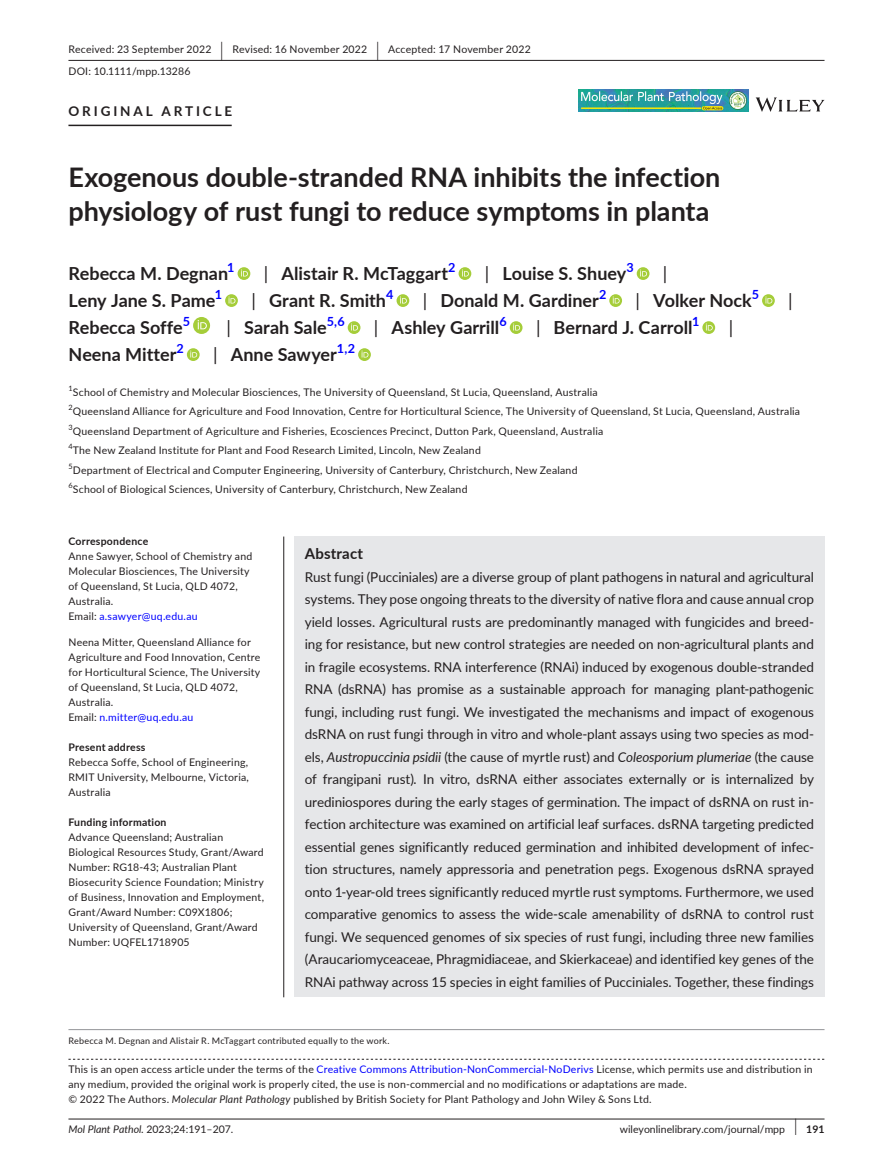
<style>
.page{position:relative;width:893px;height:1174px;background:#fff}
.page>*{position:absolute;margin:0;border:0;box-sizing:border-box;transform-origin:0 0}
.t1{font:700 27px/34.5px "Lato";color:#231f20}
.t2{font:700 18px "Lato";color:#231f20}
.t3{font:18px "Lato";color:#231f20}
.t4{font:700 15px "Lato";letter-spacing:.015em;color:#231f20}
.t5{font:13.5px/22.5px "Lato";letter-spacing:-.005em;color:#231f20;text-align:justify}
.t6{font:700 13.5px "Lato";letter-spacing:.215em;color:#231f20}
.t7{font:700 12.6px "Lato";color:#00f}
.t8{font:10.5px/15px "Lato";letter-spacing:.02em;color:#231f20}
.t9{font:10.5px "Lato";color:#231f20}
.t10{font:700 10.5px "Lato";letter-spacing:.02em;color:#231f20}
.t11{font:9px "Lato";letter-spacing:.025em;color:#231f20}
.t12{font:7.35px "Lato";color:#231f20}
.s1{font-size:19.65px}
.s2{font-weight:400}
.s3{color:#00f}
.s4{font-style:italic}
.s5{font-size:17.4px}
.s6{font-weight:700}
</style>
<div class="page">
<hr style="left:68px;top:1118px;width:756px;height:1px;background:#231f20">
<svg style="left:756px;top:97px;width:68px;height:15px"></svg>
<img style="left:578px;top:90px;width:170px;height:22px">
<hr style="left:68px;top:60px;width:756px;height:1px;background:#231f20">
<hr style="left:68px;top:125px;width:164px;height:1px;background:#231f20">
<svg style="left:238px;top:267px;width:12px;height:13px"></svg>
<svg style="left:241px;top:269px;width:7px;height:7px"></svg>
<svg style="left:459px;top:267px;width:12px;height:13px"></svg>
<svg style="left:462px;top:269px;width:7px;height:7px"></svg>
<svg style="left:637px;top:267px;width:12px;height:13px"></svg>
<svg style="left:640px;top:269px;width:7px;height:7px"></svg>
<svg style="left:225px;top:294px;width:13px;height:13px"></svg>
<svg style="left:229px;top:296px;width:6px;height:7px"></svg>
<svg style="left:397px;top:294px;width:12px;height:13px"></svg>
<svg style="left:400px;top:296px;width:7px;height:7px"></svg>
<svg style="left:609px;top:294px;width:13px;height:13px"></svg>
<svg style="left:613px;top:296px;width:7px;height:7px"></svg>
<svg style="left:762px;top:294px;width:13px;height:13px"></svg>
<svg style="left:765px;top:296px;width:7px;height:7px"></svg>
<svg style="left:193px;top:317px;width:17px;height:17px"></svg>
<svg style="left:198px;top:320px;width:9px;height:9px"></svg>
<svg style="left:348px;top:321px;width:12px;height:13px"></svg>
<svg style="left:351px;top:323px;width:7px;height:7px"></svg>
<svg style="left:510px;top:321px;width:12px;height:13px"></svg>
<svg style="left:513px;top:323px;width:7px;height:7px"></svg>
<svg style="left:702px;top:321px;width:13px;height:13px"></svg>
<svg style="left:706px;top:323px;width:7px;height:7px"></svg>
<svg style="left:187px;top:348px;width:13px;height:13px"></svg>
<svg style="left:190px;top:350px;width:7px;height:7px"></svg>
<svg style="left:358px;top:348px;width:13px;height:13px"></svg>
<svg style="left:362px;top:350px;width:6px;height:7px"></svg>
<svg style="left:68px;top:1058px;width:756px;height:1px"></svg>
<hr style="left:68px;top:1029px;width:756px;height:1px;background:#939598">
<div style="left:294px;top:536px;width:530px;height:461px;background:#e6e7e9"></div>
<hr style="left:283px;top:536px;width:1px;height:461px;background:#231f20">
<p class="t8" style="left:68px;top:38px;width:464px;line-height:21.8px">Received: 23 September 2022 <span class="s1">|</span> Revised: 16 November 2022 <span class="s1">|</span> Accepted: 17 November 2022<br>DOI: 10.1111/mpp.13286</p>
<p class="t6" style="left:68px;top:101px;width:165px">ORIGINAL ARTICLE</p>
<h1 class="t1" style="left:68px;top:159px;width:653px">Exogenous double-stranded RNA inhibits the infection physiology of rust fungi to reduce symptoms in planta</h1>
<h2 class="t2" style="left:68px;top:260px;width:161px">Rebecca M. Degnan</h2>
<p class="t7" style="left:227px;top:258px;width:9px">1</p>
<h2 class="t2" style="left:264px;top:260px;width:186px"><span class="s2">|</span> Alistair R. McTaggart</h2>
<p class="t7" style="left:448px;top:258px;width:9px">2</p>
<h2 class="t2" style="left:485px;top:260px;width:143px"><span class="s2">|</span> Louise S. Shuey</h2>
<p class="t7" style="left:626px;top:258px;width:9px">3</p>
<h2 class="t3" style="left:663px;top:260px;width:6px">|</h2>
<h2 class="t2" style="left:68px;top:287px;width:149px">Leny Jane S. Pame</h2>
<p class="t7" style="left:215px;top:285px;width:9px">1</p>
<h2 class="t2" style="left:251px;top:287px;width:136px"><span class="s2">|</span> Grant R. Smith</h2>
<p class="t7" style="left:386px;top:285px;width:9px">4</p>
<h2 class="t2" style="left:423px;top:287px;width:178px"><span class="s2">|</span> Donald M. Gardiner</h2>
<p class="t7" style="left:599px;top:285px;width:9px">2</p>
<h2 class="t2" style="left:636px;top:287px;width:118px"><span class="s2">|</span> Volker Nock</h2>
<p class="t7" style="left:752px;top:285px;width:9px">5</p>
<h2 class="t3" style="left:788px;top:287px;width:6px">|</h2>
<h2 class="t2" style="left:68px;top:314px;width:116px">Rebecca Soffe</h2>
<p class="t7" style="left:183px;top:312px;width:9px">5</p>
<h2 class="t2" style="left:227px;top:314px;width:102px"><span class="s2">|</span> Sarah Sale</h2>
<p class="t7" style="left:327px;top:312px;width:19px">5,6</p>
<h2 class="t2" style="left:374px;top:314px;width:127px"><span class="s2">|</span> Ashley Garrill</h2>
<p class="t7" style="left:499px;top:312px;width:9px">6</p>
<h2 class="t2" style="left:536px;top:314px;width:158px"><span class="s2">|</span> Bernard J. Carroll</h2>
<p class="t7" style="left:692px;top:312px;width:9px">1</p>
<h2 class="t3" style="left:729px;top:314px;width:6px">|</h2>
<h2 class="t2" style="left:68px;top:341px;width:110px">Neena Mitter</h2>
<p class="t7" style="left:177px;top:339px;width:9px">2</p>
<h2 class="t2" style="left:213px;top:341px;width:125px"><span class="s2">|</span> Anne Sawyer</h2>
<p class="t7" style="left:337px;top:339px;width:20px">1,2</p>
<p class="t12" style="left:68px;top:383px;width:6px">1</p>
<p class="t8" style="left:68px;top:381px;width:733px;line-height:19.5px;text-indent:4px">School of Chemistry and Molecular Biosciences, The University of Queensland, St Lucia, Queensland, Australia<br><sup>2</sup>Queensland Alliance for Agriculture and Food Innovation, Centre for Horticultural Science, The University of Queensland, St Lucia, Queensland, Australia <sup>3</sup>Queensland Department of Agriculture and Fisheries, Ecosciences Precinct, Dutton Park, Queensland, Australia<br><sup>4</sup>The New Zealand Institute for Plant and Food Research Limited, Lincoln, New Zealand<br><sup>5</sup>Department of Electrical and Computer Engineering, University of Canterbury, Christchurch, New Zealand<br><sup>6</sup>School of Biological Sciences, University of Canterbury, Christchurch, New Zealand</p>
<p class="t10" style="left:68px;top:533px;width:81px">Correspondence</p>
<p class="t8" style="left:68px;top:548px;width:185px">Anne Sawyer, School of Chemistry and<br>Molecular Biosciences, The University of Queensland, St Lucia, QLD 4072,<br>Australia.<br>Email: <span class="s3">a.sawyer@uq.edu.au</span></p>
<p class="t8" style="left:68px;top:634px;width:193px">Neena Mitter, Queensland Alliance for Agriculture and Food Innovation, Centre for Horticultural Science, The University of Queensland, St Lucia, QLD 4072, Australia.<br>Email: <span class="s3">n.mitter@uq.edu.au</span></p>
<p class="t10" style="left:68px;top:739px;width:78px">Present address</p>
<p class="t8" style="left:68px;top:754px;width:182px;text-align:justify">Rebecca Soffe, School of Engineering, RMIT University, Melbourne, Victoria, Australia</p>
<p class="t10" style="left:68px;top:814px;width:100px">Funding information</p>
<p class="t8" style="left:68px;top:829px;width:197px">Advance Queensland; Australian Biological Resources Study, Grant/Award Number: RG18-43; Australian Plant Biosecurity Science Foundation; Ministry of Business, Innovation and Employment, Grant/Award Number: C09X1806; University of Queensland, Grant/Award Number: UQFEL1718905</p>
<h3 class="t4" style="left:305px;top:542px;width:60px">Abstract</h3>
<p class="t5" style="left:305px;top:565px;width:511px">Rust fungi (Pucciniales) are a diverse group of plant pathogens in natural and agricultural systems. They pose ongoing threats to the diversity of native flora and cause annual crop yield losses. Agricultural rusts are predominantly managed with fungicides and breed&shy;ing for resistance, but new control strategies are needed on non-agricultural plants and in fragile ecosystems. RNA interference (RNAi) induced by exogenous double-stranded RNA (dsRNA) has promise as a sustainable approach for managing plant-pathogenic fungi, including rust fungi. We investigated the mechanisms and impact of exogenous dsRNA on rust fungi through in vitro and whole-plant assays using two species as mod&shy;els, <span class="s4">Austropuccinia psidii</span> (the cause of myrtle rust) and <span class="s4">Coleosporium plumeriae</span> (the cause of frangipani rust)<span class="s4">.</span> In vitro, dsRNA either associates externally or is internalized by urediniospores during the early stages of germination. The impact of dsRNA on rust in&shy;fection architecture was examined on artificial leaf surfaces. dsRNA targeting predicted essential genes significantly reduced germination and inhibited development of infec&shy;tion structures, namely appressoria and penetration pegs. Exogenous dsRNA sprayed onto 1-year-old trees significantly reduced myrtle rust symptoms<span class="s4">.</span> Furthermore, we used comparative genomics to assess the wide-scale amenability of dsRNA to control rust fungi. We sequenced genomes of six species of rust fungi, including three new families (Araucariomyceaceae, Phragmidiaceae, and Skierkaceae) and identified key genes of the RNAi pathway across 15 species in eight families of Pucciniales. Together, these findings</p>
<p class="t11" style="left:68px;top:1033px;width:323px">Rebecca M. Degnan and Alistair R. McTaggart contributed equally to the work.</p>
<p class="t8" style="left:68px;top:1061px;width:746px">This is an open access article under the terms of the <span class="s3">Creative Commons Attribution-NonCommercial-NoDerivs</span> License, which permits use and distribution in any medium, provided the original work is properly cited, the use is non-commercial and no modifications or adaptations are made.<br>© 2022 The Authors. <span class="s4">Molecular Plant Pathology</span> published by British Society for Plant Pathology and John Wiley &amp; Sons Ltd.</p>
<p class="t9" style="left:68px;top:1121px;width:166px"><span class="s4">Mol Plant Pathol.</span> 2023;24:191–207.</p>
<p class="t9" style="left:620px;top:1121px;width:206px">wileyonlinelibrary.com/journal/mpp <span class="s5">|</span> <span class="s6">191</span></p>
</div>
